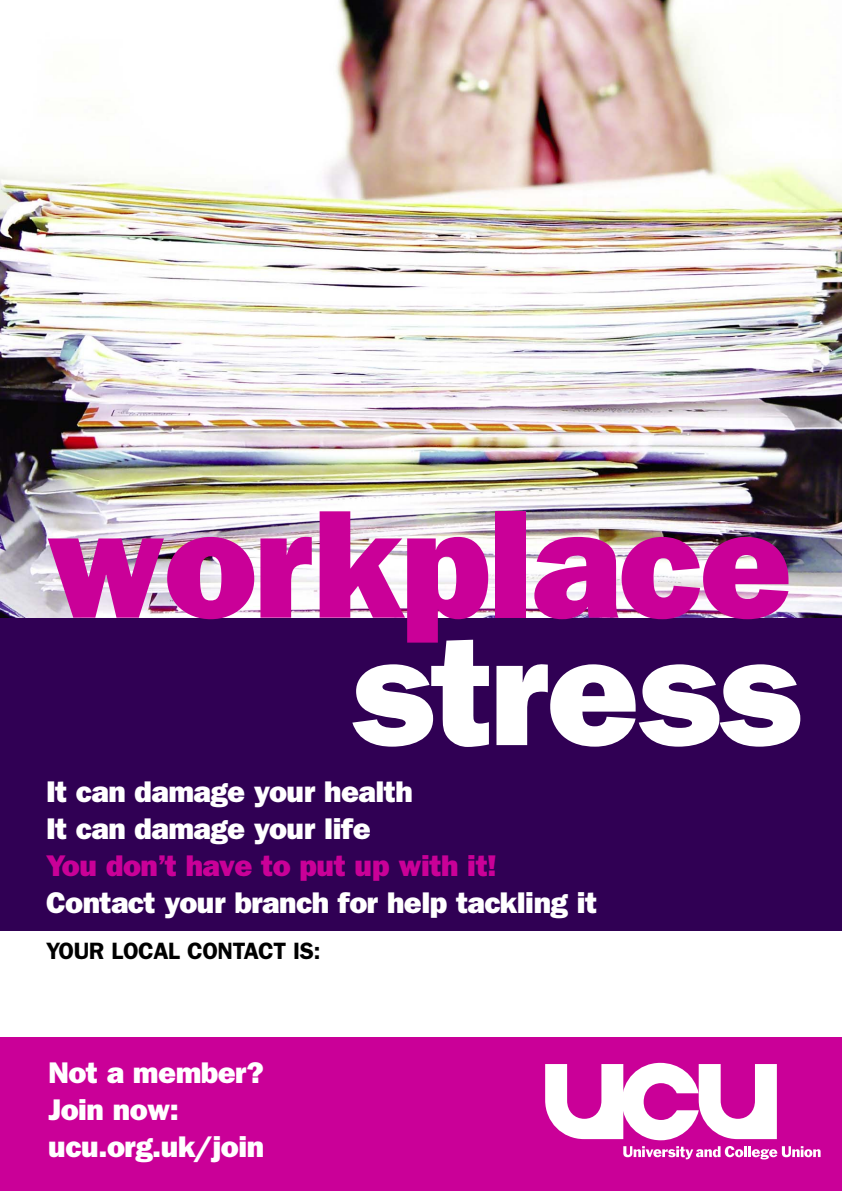
<style>
.page{position:relative;width:842px;height:1191px;background:#fff}
.page>*{position:absolute;margin:0;border:0;box-sizing:border-box;transform-origin:0 0}
.t1{font:800 155px "Franklin Gothic";letter-spacing:-.02em;color:#ca0098}
.t2{font:800 155px "Franklin Gothic";letter-spacing:-.02em;color:#fff}
.t3{font:800 30px/37px "Franklin Gothic";letter-spacing:-.02em;color:#fff}
.t4{font:800 30px "Franklin Gothic";letter-spacing:-.02em;color:#ca0098}
.t5{font:600 23.7px "Franklin Gothic";letter-spacing:-.02em;color:#000}
</style>
<div class="page">
<img style="left:0;top:0;width:842px;height:618px">
<div style="left:0;top:1037px;width:842px;height:154px;background:#ca0098"></div>
<div style="left:0;top:618px;width:842px;height:312px;background:#300054"></div>
<svg style="left:545px;top:1062px;width:232px;height:78px"></svg>
<svg style="left:623px;top:1146px;width:197px;height:13px"></svg>
<h1 class="t1" style="left:46px;top:511px;width:748px">workplace</h1>
<h1 class="t2" style="left:350px;top:638px;width:452px">stress</h1>
<p class="t3" style="left:46px;top:775px;width:368px">It can damage your health<br>It can damage your life</p>
<p class="t4" style="left:46px;top:855px;width:452px">You don’t have to put up with it!</p>
<p class="t3" style="left:46px;top:886px;width:553px">Contact your branch for help tackling it</p>
<p class="t5" style="left:46px;top:942px;width:276px">YOUR LOCAL CONTACT IS:</p>
<p class="t3" style="left:48px;top:1056px;width:218px">Not a member?<br>Join now: ucu.org.uk/join</p>
</div>
